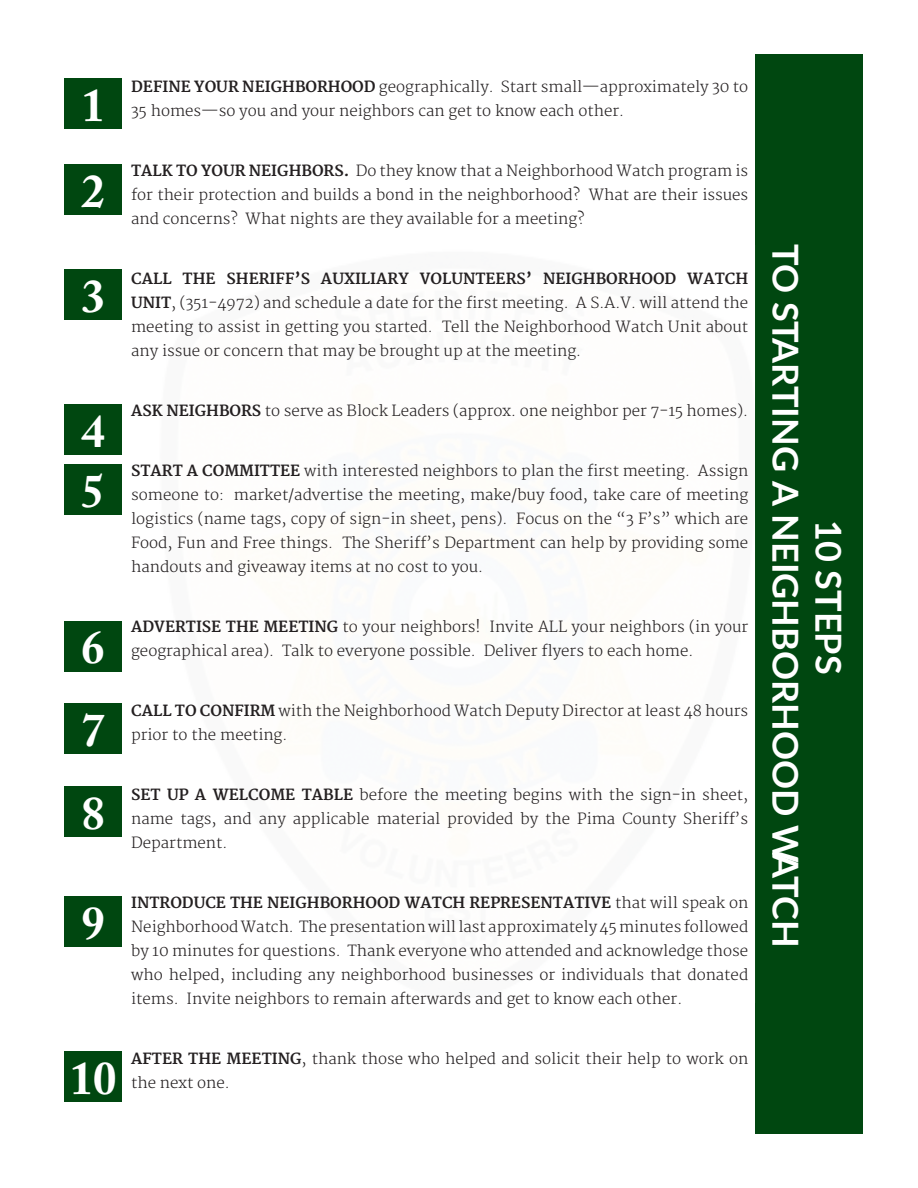
<style>
.page{position:relative;width:918px;height:1188px;background:#fff}
.page>*{position:absolute;margin:0;border:0;box-sizing:border-box;transform-origin:0 0}
.t1{font:700 46.5px "Adobe Caslon Pro";color:#fff}
.t2{font:700 36px "Lato";color:#fff}
.t3{font:300 15px/24px "Merriweather";color:#231f20;text-align:justify}
.s1{font-weight:700}
</style>
<div class="page">
<div style="left:756px;top:54px;width:107px;height:1080px;background:#004710"></div>
<div style="left:64px;top:79px;width:58px;height:50px;background:#004710"></div>
<div style="left:64px;top:464px;width:58px;height:51px;background:#004710"></div>
<div style="left:64px;top:896px;width:58px;height:51px;background:#004710"></div>
<div style="left:64px;top:164px;width:58px;height:51px;background:#004710"></div>
<div style="left:64px;top:704px;width:58px;height:50px;background:#004710"></div>
<div style="left:64px;top:787px;width:58px;height:50px;background:#004710"></div>
<div style="left:64px;top:621px;width:58px;height:50px;background:#004710"></div>
<div style="left:64px;top:404px;width:58px;height:51px;background:#004710"></div>
<div style="left:64px;top:270px;width:58px;height:50px;background:#004710"></div>
<div style="left:64px;top:1052px;width:58px;height:50px;background:#004710"></div>
<p class="t1" style="left:82px;top:78px;width:25px">1</p>
<p class="t1" style="left:82px;top:163px;width:25px">2</p>
<p class="t1" style="left:82px;top:268px;width:25px">3</p>
<p class="t1" style="left:82px;top:403px;width:25px">4</p>
<p class="t1" style="left:82px;top:463px;width:25px">5</p>
<p class="t1" style="left:82px;top:620px;width:25px">6</p>
<p class="t1" style="left:82px;top:703px;width:25px">7</p>
<p class="t1" style="left:82px;top:785px;width:25px">8</p>
<p class="t3" style="left:131px;top:75px;width:619px"><span class="s1">DEFINE YOUR NEIGHBORHOOD</span> geographically. Start small—approximately 30 to<br>35 homes—so you and your neighbors can get to know each other.</p>
<p class="t3" style="left:131px;top:159px;width:619px"><span class="s1">TALK TO YOUR NEIGHBORS.</span> Do they know that a Neighborhood Watch program is for their protection and builds a bond in the neighborhood? What are their issues and concerns? What nights are they available for a meeting?</p>
<p class="t3" style="left:131px;top:267px;width:619px"><span class="s1">CALL THE SHERIFF’S AUXILIARY VOLUNTEERS’ NEIGHBORHOOD WATCH UNIT</span>, (351-4972) and schedule a date for the first meeting. A S.A.V. will attend the meeting to assist in getting you started. Tell the Neighborhood Watch Unit about any issue or concern that may be brought up at the meeting.</p>
<p class="t3" style="left:131px;top:399px;width:619px"><span class="s1">ASK NEIGHBORS</span> to serve as Block Leaders (approx. one neighbor per 7-15 homes).</p>
<p class="t3" style="left:131px;top:459px;width:619px"><span class="s1">START A COMMITTEE</span> with interested neighbors to plan the first meeting. Assign someone to: market/advertise the meeting, make/buy food, take care of meeting logistics (name tags, copy of sign-in sheet, pens). Focus on the “3 F’s” which are Food, Fun and Free things. The Sheriff’s Department can help by providing some handouts and giveaway items at no cost to you.</p>
<p class="t3" style="left:131px;top:615px;width:619px"><span class="s1">ADVERTISE THE MEETING</span> to your neighbors! Invite ALL your neighbors (in your geographical area). Talk to everyone possible. Deliver flyers to each home.</p>
<p class="t3" style="left:131px;top:699px;width:619px"><span class="s1">CALL TO CONFIRM</span> with the Neighborhood Watch Deputy Director at least 48 hours prior to the meeting.</p>
<p class="t3" style="left:131px;top:783px;width:619px"><span class="s1">SET UP A WELCOME TABLE</span> before the meeting begins with the sign-in sheet, name tags, and any applicable material provided by the Pima County Sheriff’s Department.</p>
<p class="t1" style="left:82px;top:895px;width:25px">9</p>
<p class="t3" style="left:131px;top:891px;width:619px"><span class="s1">INTRODUCE THE NEIGHBORHOOD WATCH REPRESENTATIVE</span> that will speak on Neighborhood Watch. The presentation will last approximately 45 minutes followed by 10 minutes for questions. Thank everyone who attended and acknowledge those who helped, including any neighborhood businesses or individuals that donated items. Invite neighbors to remain afterwards and get to know each other.</p>
<p class="t1" style="left:70px;top:1050px;width:48px">10</p>
<p class="t3" style="left:131px;top:1047px;width:619px"><span class="s1">AFTER THE MEETING</span>, thank those who helped and solicit their help to work on the next one.</p>
<p class="t2" style="left:812px;top:244px;width:706px;rotate:90deg">TO STARTING A NEIGHBORHOOD WATCH</p>
<p class="t2" style="left:855px;top:520px;width:156px;rotate:90deg">10 STEPS</p>
</div>
